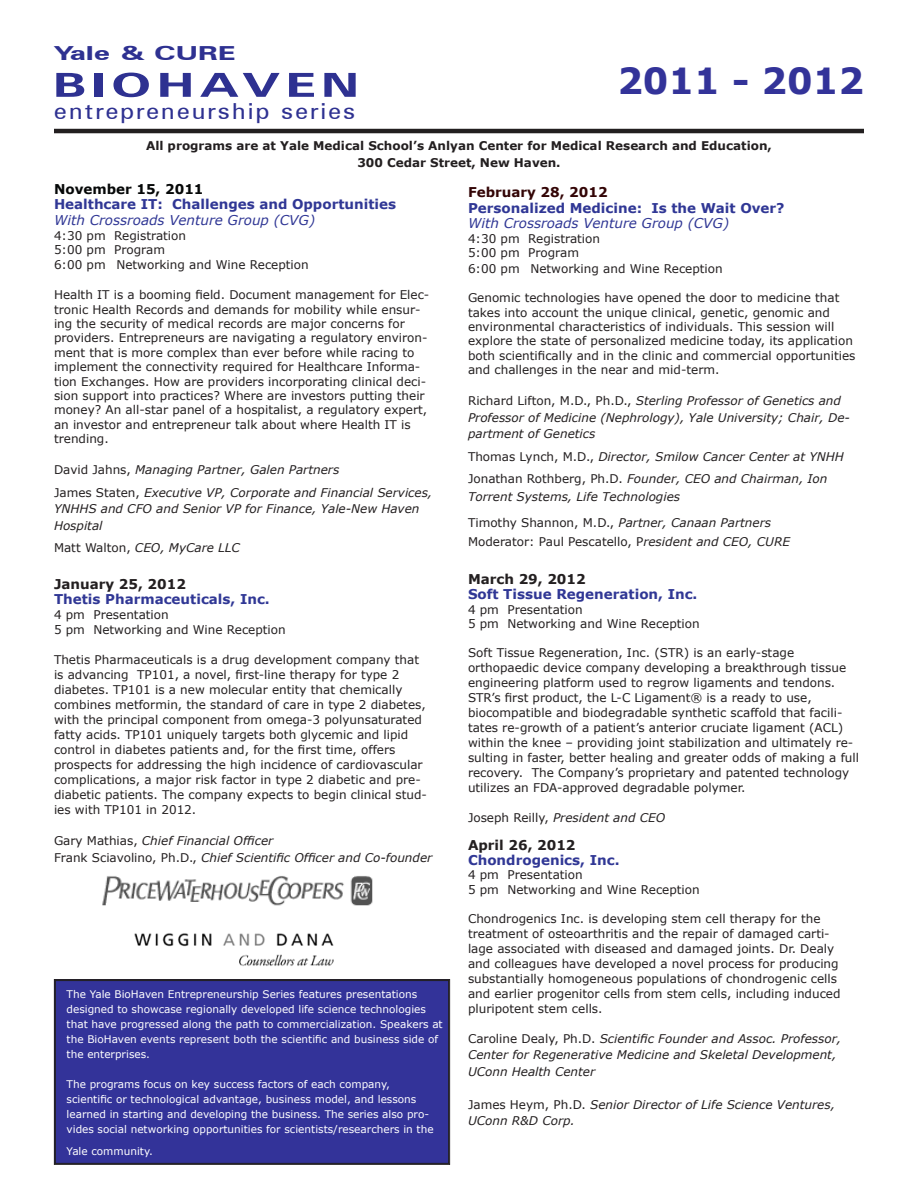
<style>
.page{position:relative;width:918px;height:1188px;background:#fff}
.page>*{position:absolute;margin:0;border:0;box-sizing:border-box;transform-origin:0 0}
.t1{font:700 36px "Verdana";color:#339}
.t2{font:700 33.15px "Swiss 742 SWC";letter-spacing:.1em;color:#2e3191;scale:1.59 1}
.t3{font:22.05px "Swiss 742 SWC";letter-spacing:.075em;color:#2e3191;scale:1.1 1}
.t4{font:700 19.35px "Swiss 742 SWC";color:#2e3191;scale:1.59 1}
.t5{font:700 13.5px "Verdana";color:#303795}
.t6{font:italic 13.5px "Verdana";color:#303795}
.t7{font:700 13.5px "Verdana";color:#231f20}
.t8{font:700 13.5px "Verdana";color:#060808}
.t9{font:700 13.5px "Verdana";color:#330506}
.t10{font:12px/15px "Verdana";color:#231f20}
.t11{font:italic 12px/16.5px "Verdana";color:#231f20}
.t12{font:700 12px "Verdana";color:#231f20}
.t13{font:10.5px/15px "Verdana";color:#fff}
.s1{font-style:normal}
.s2{font-style:italic}
</style>
<div class="page">
<div style="left:54px;top:979px;width:396px;height:186px;background:#339"></div>
<div style="left:55px;top:980px;width:394px;height:183px;border:1px solid #231f20"></div>
<hr style="left:54px;top:129px;width:810px;height:4px;background:#231f20">
<img style="left:102px;top:876px;width:271px;height:30px">
<img style="left:134px;top:933px;width:200px;height:33px">
<p class="t4" style="left:53px;top:40px;width:116px">Yale &amp; CURE</p>
<p class="t2" style="left:53px;top:63px;width:194px">BIOHAVEN</p>
<p class="t3" style="left:54px;top:97px;width:275px">entrepreneurship series</p>
<p class="t1" style="left:617px;top:55px;width:248px">2011 - 2012</p>
<p class="t12" style="left:146px;top:137px;width:627px">All programs are at Yale Medical School’s Anlyan Center for Medical Research and Education,</p>
<p class="t12" style="left:357px;top:154px;width:205px">300 Cedar Street, New Haven.</p>
<p class="t8" style="left:54px;top:180px;width:151px">November 15, 2011</p>
<p class="t5" style="left:54px;top:195px;width:344px">Healthcare IT: Challenges and Opportunities</p>
<p class="t6" style="left:54px;top:211px;width:263px">With Crossroads Venture Group (CVG)</p>
<p class="t10" style="left:54px;top:228px;width:134px">4:30 pm Registration</p>
<p class="t10" style="left:54px;top:242px;width:113px">5:00 pm Program</p>
<p class="t10" style="left:54px;top:257px;width:256px">6:00 pm Networking and Wine Reception</p>
<p class="t10" style="left:54px;top:288px;width:377px;line-height:14.4px">Health IT is a booming field. Document management for Elec&shy;tronic Health Records and demands for mobility while ensur&shy;ing the security of medical records are major concerns for providers. Entrepreneurs are navigating a regulatory environ&shy;ment that is more complex than ever before while racing to implement the connectivity required for Healthcare Informa&shy;tion Exchanges. How are providers incorporating clinical deci&shy;sion support into practices? Where are investors putting their money? An all-star panel of a hospitalist, a regulatory expert, an investor and entrepreneur talk about where Health IT is trending.</p>
<p class="t11" style="left:54px;top:461px;width:287px"><span class="s1">David Jahns,</span> Managing Partner, Galen Partners</p>
<p class="t11" style="left:54px;top:484px;width:380px"><span class="s1">James Staten,</span> Executive VP, Corporate and Financial Services,<br>YNHHS and CFO and Senior VP for Finance, Yale-New Haven<br>Hospital</p>
<p class="t11" style="left:54px;top:539px;width:188px"><span class="s1">Matt Walton,</span> CEO, MyCare LLC</p>
<p class="t7" style="left:54px;top:575px;width:133px">January 25, 2012</p>
<p class="t5" style="left:54px;top:590px;width:217px">Thetis Pharmaceuticals, Inc.</p>
<p class="t10" style="left:54px;top:607px;width:116px">4 pm Presentation</p>
<p class="t10" style="left:54px;top:622px;width:233px">5 pm Networking and Wine Reception</p>
<p class="t10" style="left:54px;top:652px;width:375px">Thetis Pharmaceuticals is a drug development company that is advancing TP101, a novel, first-line therapy for type 2 diabetes. TP101 is a new molecular entity that chemically combines metformin, the standard of care in type 2 diabetes, with the principal component from omega-3 polyunsaturated fatty acids. TP101 uniquely targets both glycemic and lipid control in diabetes patients and, for the first time, offers prospects for addressing the high incidence of cardiovascular complications, a major risk factor in type 2 diabetic and pre&shy;diabetic patients. The company expects to begin clinical stud&shy;ies with TP101 in 2012.</p>
<p class="t11" style="left:54px;top:833px;width:221px"><span class="s1">Gary Mathias,</span> Chief Financial Officer</p>
<p class="t11" style="left:54px;top:849px;width:380px"><span class="s1">Frank Sciavolino, Ph.D.,</span> Chief Scientific Officer and Co-founder</p>
<p class="t13" style="left:67px;top:987px;width:378px">The Yale BioHaven Entrepreneurship Series features presentations designed to showcase regionally developed life science technologies that have progressed along the path to commercialization. Speakers at the BioHaven events represent both the scientific and business side of the enterprises.</p>
<p class="t13" style="left:67px;top:1077px;width:369px">The programs focus on key success factors of each company, scientific or technological advantage, business model, and lessons learned in starting and developing the business. The series also pro&shy;vides social networking opportunities for scientists/researchers in the</p>
<p class="t13" style="left:67px;top:1144px;width:88px">Yale community.</p>
<p class="t9" style="left:468px;top:183px;width:141px">February 28, 2012</p>
<p class="t5" style="left:468px;top:199px;width:318px">Personalized Medicine: Is the Wait Over?</p>
<p class="t6" style="left:468px;top:214px;width:263px">With Crossroads Venture Group (CVG)</p>
<p class="t10" style="left:468px;top:231px;width:134px">4:30 pm Registration</p>
<p class="t10" style="left:468px;top:245px;width:113px">5:00 pm Program</p>
<p class="t10" style="left:468px;top:261px;width:256px">6:00 pm Networking and Wine Reception</p>
<p class="t10" style="left:468px;top:290px;width:389px;line-height:14.4px">Genomic technologies have opened the door to medicine that takes into account the unique clinical, genetic, genomic and environmental characteristics of individuals. This session will explore the state of personalized medicine today, its application both scientifically and in the clinic and commercial opportunities and challenges in the near and mid-term.</p>
<p class="t11" style="left:468px;top:392px;width:383px"><span class="s1">Richard Lifton, M.D., Ph.D.,</span> Sterling Professor of Genetics and<br>Professor of Medicine (Nephrology), Yale University; Chair, De&shy;partment of Genetics</p>
<p class="t11" style="left:468px;top:448px;width:377px"><span class="s1">Thomas Lynch, M.D.,</span> Director, Smilow Cancer Center at YNHH</p>
<p class="t11" style="left:468px;top:470px;width:361px;line-height:18px"><span class="s1">Jonathan Rothberg, Ph.D.</span> Founder, CEO and Chairman, Ion<br>Torrent Systems, Life Technologies</p>
<p class="t11" style="left:468px;top:514px;width:305px"><span class="s1">Timothy Shannon, M.D.,</span> Partner, Canaan Partners</p>
<p class="t10" style="left:468px;top:534px;width:323px">Moderator: Paul Pescatello, P<span class="s2">resident and CEO, CURE</span></p>
<p class="t7" style="left:468px;top:570px;width:119px">March 29, 2012</p>
<p class="t5" style="left:468px;top:585px;width:231px">Soft Tissue Regeneration, Inc.</p>
<p class="t10" style="left:468px;top:602px;width:116px">4 pm Presentation</p>
<p class="t10" style="left:468px;top:616px;width:233px">5 pm Networking and Wine Reception</p>
<p class="t10" style="left:468px;top:645px;width:380px">Soft Tissue Regeneration, Inc. (STR) is an early-stage orthopaedic device company developing a breakthrough tissue</p>
<p class="t10" style="left:468px;top:675px;width:393px">engineering platform used to regrow ligaments and tendons.<br>STR’s first product, the L-C Ligament® is a ready to use, biocompatible and biodegradable synthetic scaffold that facili&shy;tates re-growth of a patient’s anterior cruciate ligament (ACL) within the knee – providing joint stabilization and ultimately re&shy;sulting in faster, better healing and greater odds of making a full recovery. The Company’s proprietary and patented technology utilizes an FDA-approved degradable polymer.</p>
<p class="t11" style="left:468px;top:809px;width:199px"><span class="s1">Joseph Reilly,</span> President and CEO</p>
<p class="t7" style="left:468px;top:836px;width:109px">April 26, 2012</p>
<p class="t5" style="left:468px;top:851px;width:153px">Chondrogenics, Inc.</p>
<p class="t10" style="left:468px;top:867px;width:116px">4 pm Presentation</p>
<p class="t10" style="left:468px;top:882px;width:233px">5 pm Networking and Wine Reception</p>
<p class="t10" style="left:468px;top:911px;width:374px">Chondrogenics Inc. is developing stem cell therapy for the treatment of osteoarthritis and the repair of damaged carti&shy;lage associated with diseased and damaged joints. Dr. Dealy and colleagues have developed a novel process for producing substantially homogeneous populations of chondrogenic cells and earlier progenitor cells from stem cells, including induced pluripotent stem cells.</p>
<p class="t11" style="left:468px;top:1030px;width:375px"><span class="s1">Caroline Dealy, Ph.D.</span> Scientific Founder and Assoc. Professor,<br>Center for Regenerative Medicine and Skeletal Development,<br>UConn Health Center</p>
<p class="t11" style="left:468px;top:1096px;width:369px"><span class="s1">James Heym, Ph.D.</span> Senior Director of Life Science Ventures,<br>UConn R&amp;D Corp.</p>
</div>
